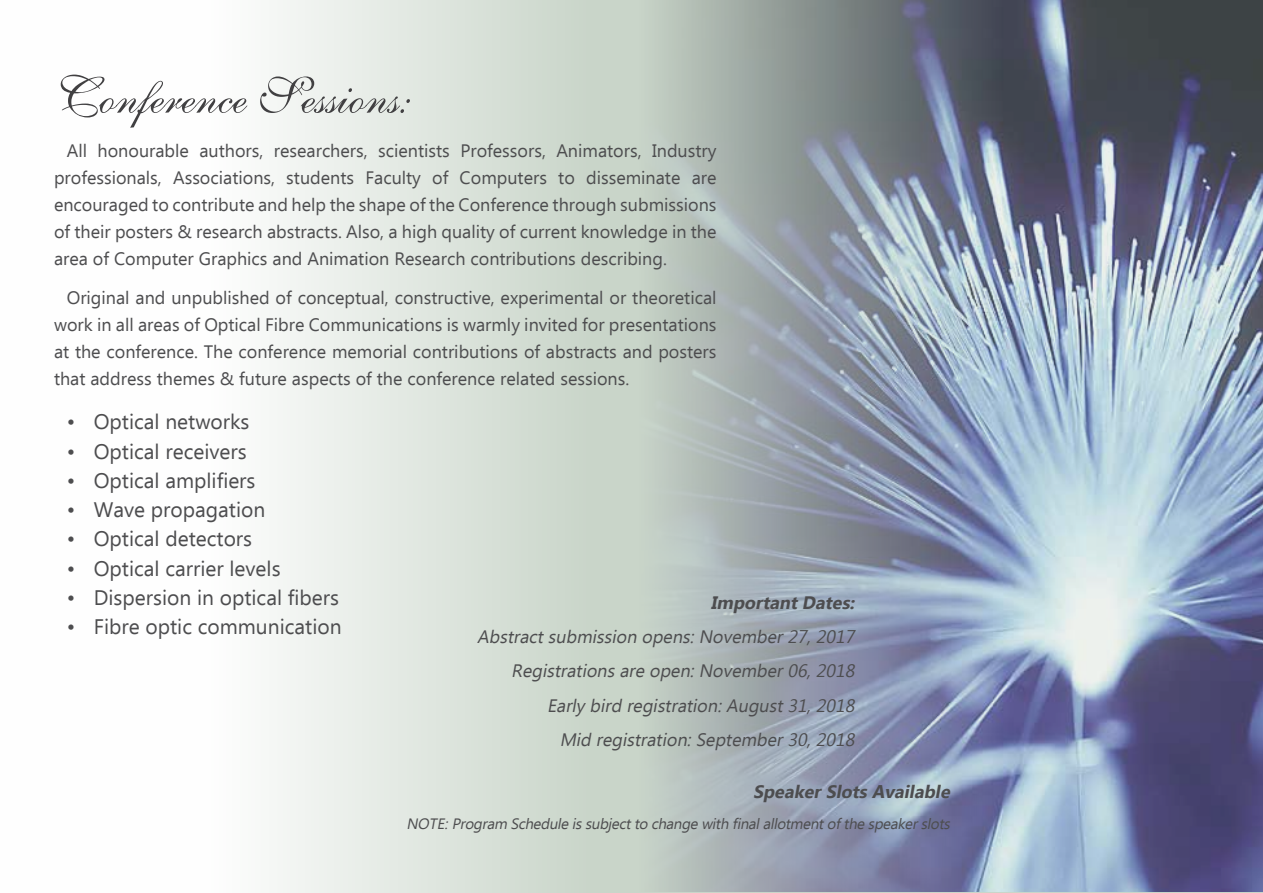
<style>
.page{position:relative;width:1263px;height:893px;background:#fff}
.page>*{position:absolute;margin:0;border:0;box-sizing:border-box;transform-origin:0 0}
.t1{font:51px "English 111 Presto BT";color:#414042}
.t2{font:21px "Ebrima";color:#4d4d4f}
.t3{font:18px/27px "Ebrima";color:#4d4d4f;text-align:justify}
.t4{font:italic 18px/34.3px "Ebrima";color:#4d4d4f;text-align:right}
.t5{font:italic 700 18px "Ebrima";color:#4d4d4f}
.t6{font:italic 15px "Ebrima";color:#4d4d4f}
</style>
<div class="page">
<img style="left:277px;top:0;width:986px;height:891px">
<h1 class="t1" style="left:54px;top:64px;width:359px">Conference Sessions:</h1>
<p class="t3" style="left:54px;top:138px;width:664px;text-indent:13px">All honourable authors, researchers, scientists Professors, Animators, Industry professionals, Associations, students Faculty of Computers to disseminate are encouraged to contribute and help the shape of the Conference through submissions of their posters &amp; research abstracts. Also, a high quality of current knowledge in the area of Computer Graphics and Animation Research contributions describing.</p>
<p class="t3" style="left:54px;top:286px;width:664px;text-indent:13px">Original and unpublished of conceptual, constructive, experimental or theoretical work in all areas of Optical Fibre Communications is warmly invited for presentations at the conference. The conference memorial contributions of abstracts and posters that address themes &amp; future aspects of the conference related sessions.</p>
<p class="t2" style="left:67px;top:407px;width:184px">• Optical networks</p>
<p class="t2" style="left:67px;top:436px;width:181px">• Optical receivers</p>
<p class="t2" style="left:67px;top:465px;width:190px">• Optical amplifiers</p>
<p class="t2" style="left:67px;top:495px;width:200px">• Wave propagation</p>
<p class="t2" style="left:67px;top:524px;width:187px">• Optical detectors</p>
<p class="t2" style="left:67px;top:553px;width:215px">• Optical carrier levels</p>
<p class="t2" style="left:67px;top:582px;width:274px">• Dispersion in optical fibers</p>
<p class="t2" style="left:67px;top:612px;width:276px">• Fibre optic communication</p>
<p class="t5" style="left:711px;top:589px;width:150px">ImportantDates:</p>
<p class="t4" style="left:477px;top:621px;width:384px">Abstractsubmission opens:November27,2017<br>Registrationsare open:November06,2018<br>Earlybird registration:August31,2018<br>Mid registration:September30,2018</p>
<p class="t5" style="left:753px;top:778px;width:203px">SpeakerSlotsAvailable</p>
<p class="t6" style="left:406px;top:813px;width:549px">NOTE:Program Scheduleissubjectto changewith finalallotmentofthespeakerslots</p>
</div>
